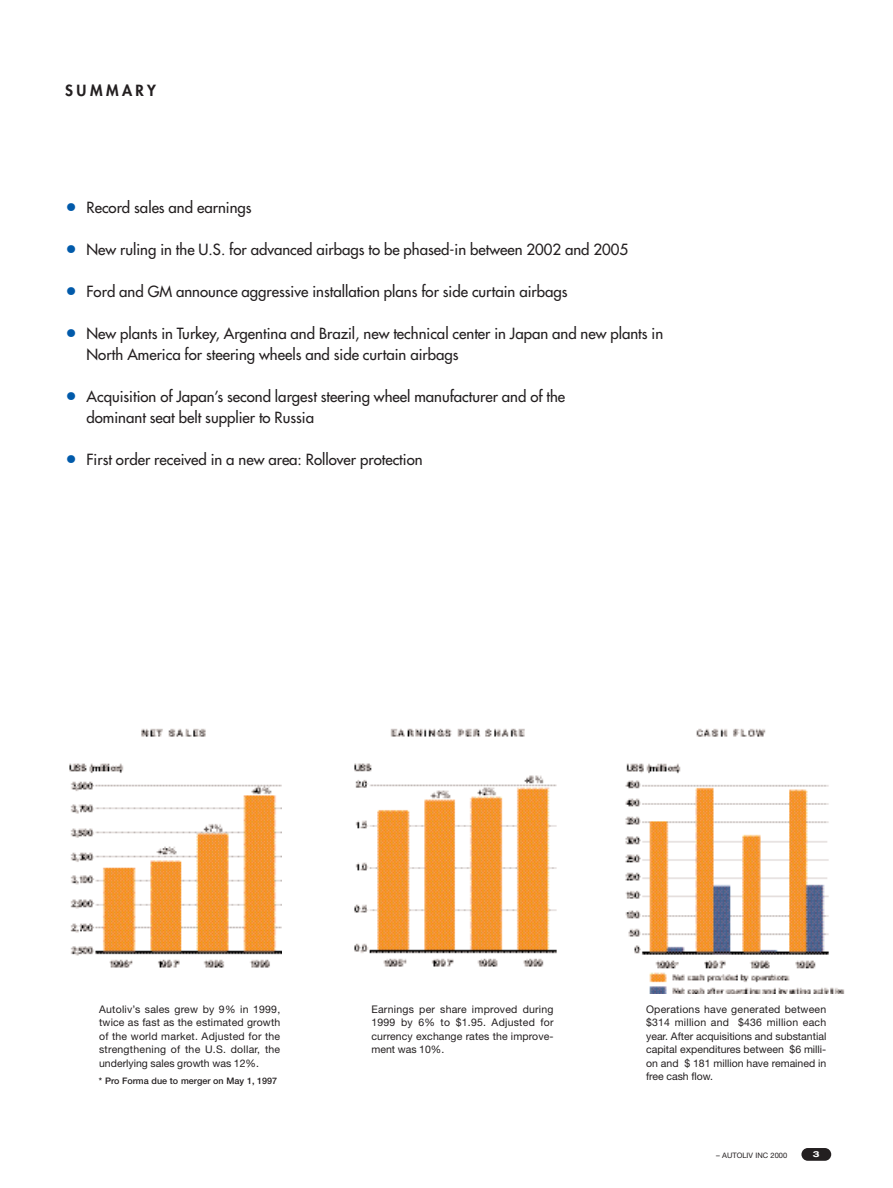
<style>
.page{position:relative;width:893px;height:1188px;background:#fff}
.page>*{position:absolute;margin:0;border:0;box-sizing:border-box;transform-origin:0 0}
.t1{font:15px/21px "Futura";color:#231f20}
.t2{font:800 15px "Futura";letter-spacing:.23em;color:#231f20}
.t3{font:10.5px/13.5px "Helvetica Neue";color:#231f20;text-align:justify}
.t4{font:500 9px "Helvetica Neue";color:#231f20}
.t5{font:700 expanded 8.25px "Helvetica Neue";color:#fff}
.t6{font:7.5px "Helvetica Neue";color:#231f20}
.s1{font-size:21px;color:#015aaa}
</style>
<div class="page">
<img style="left:354px;top:728px;width:203px;height:239px">
<div style="left:801px;top:1148px;width:30px;height:13px;background:#231f20;border-radius:6px"></div>
<img style="left:69px;top:728px;width:212px;height:240px">
<img style="left:625px;top:728px;width:220px;height:266px">
<p class="t2" style="left:65px;top:84px;width:92px">SUMMARY</p>
<p class="t1" style="left:65px;top:198px;width:188px"><span class="s1">•</span> Record sales and earnings</p>
<p class="t1" style="left:65px;top:240px;width:564px"><span class="s1">•</span> New ruling in the U.S. for advanced airbags to be phased-in between 2002 and 2005</p>
<p class="t1" style="left:65px;top:282px;width:504px"><span class="s1">•</span> Ford and GM announce aggressive installation plans for side curtain airbags</p>
<p class="t1" style="left:87px;top:324px;width:578px;text-indent:-21px"><span class="s1">•</span> New plants in Turkey, Argentina and Brazil, new technical center in Japan and new plants in<br>North America for steering wheels and side curtain airbags</p>
<p class="t1" style="left:87px;top:387px;width:480px;text-indent:-21px"><span class="s1">•</span> Acquisition of Japan’s second largest steering wheel manufacturer and of the dominant seat belt supplier to Russia</p>
<p class="t1" style="left:65px;top:450px;width:359px"><span class="s1">•</span> First order received in a new area: Rollover protection</p>
<p class="t3" style="left:99px;top:1003px;width:183px">Autoliv’s sales grew by 9% in 1999, twice as fast as the estimated growth of the world market. Adjusted for the strengthening of the U.S. dollar, the underlying sales growth was 12%.</p>
<p class="t3" style="left:371px;top:1003px;width:184px">Earnings per share improved during 1999 by 6% to $1.95. Adjusted for currency exchange rates the improve&shy;ment was 10%.</p>
<p class="t3" style="left:646px;top:1003px;width:182px">Operations have generated between $314 million and $436 million each year. After acquisitions and substantial capital expenditures between $6 milli&shy;on and $ 181 million have remained in free cash flow.</p>
<p class="t4" style="left:99px;top:1078px;width:180px">* Pro Forma due to merger on May 1, 1997</p>
<p class="t6" style="left:716px;top:1152px;width:73px">– AUTOLIV INC 2000</p>
<p class="t5" style="left:813px;top:1151px;width:8px">3</p>
</div>
